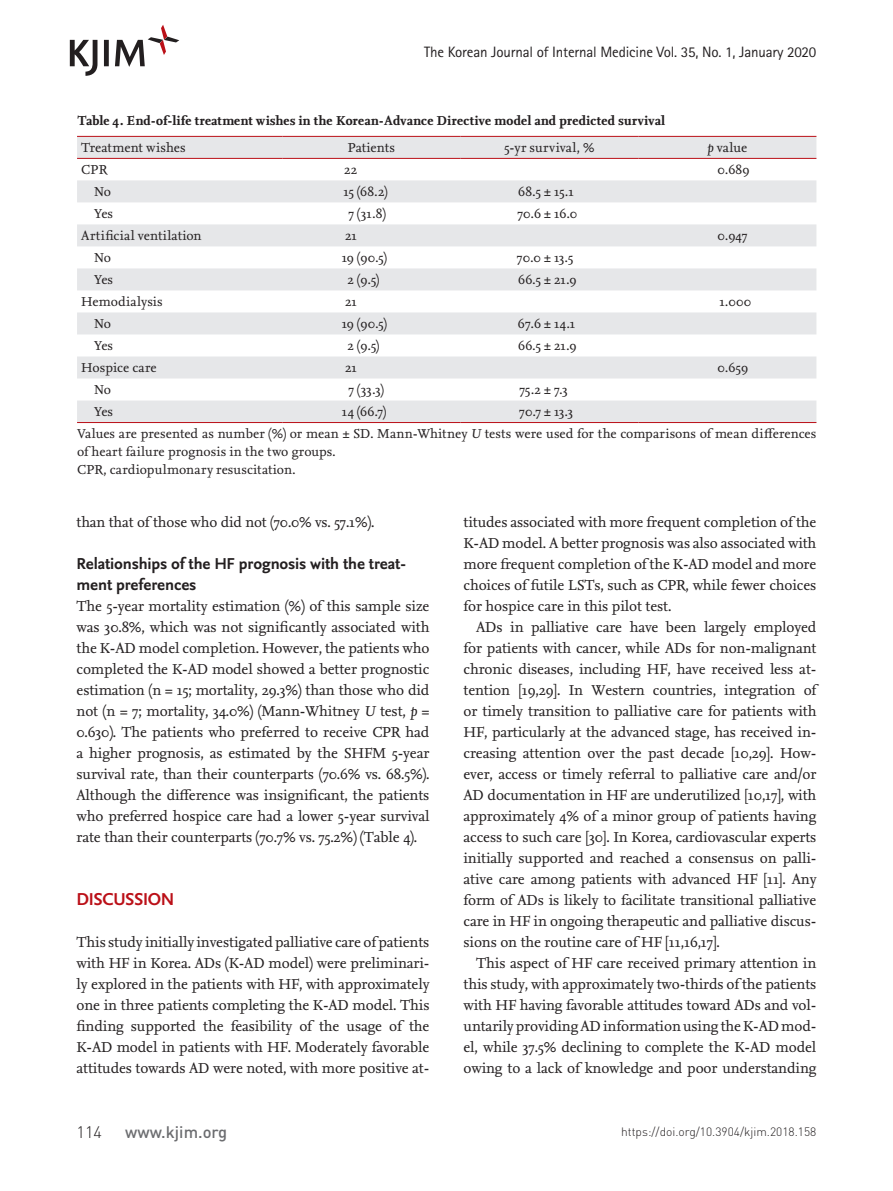
<style>
.page{position:relative;width:893px;height:1191px;background:#fff}
.page>*{position:absolute;margin:0;border:0;box-sizing:border-box;transform-origin:0 0}
.제목1{font:700 18px "Nexus Sans";letter-spacing:-.015em;color:#bb1018}
.제목2{font:700 16.5px/21px "Nexus Sans";letter-spacing:-.01em;color:#231f20}
.t1{font:500 16.5px "DIN Pro";color:#6c6d70}
.t2{font:300 16.5px "DIN Pro";color:#231f20}
.본문첫단락{font:15px/21px "Nexus Serif";letter-spacing:-.01em;color:#231f20;text-align:justify}
.들였쓰기_본문{font:15px/21px "Nexus Serif";letter-spacing:-.01em;color:#231f20;text-align:justify}
.t3{font:15px "Rotis Sans Serif Std";letter-spacing:-.01em;color:#231f20}
.테이블{font:13.5px/18px "Nexus Serif";letter-spacing:.005em;color:#231f20}
.테이블제목{font:700 13.5px "Nexus Serif";color:#231f20}
.테이블_2단계{font:13.5px "Nexus Serif";letter-spacing:-.01em;color:#231f20}
.테이블-2{font:13.5px "Nexus Serif";letter-spacing:.025em;color:#231f20}
.t4{font:300 12px "DIN Pro";color:#231f20}
.s1{font-style:italic}
</style>
<div class="page">
<svg style="left:70px;top:25px;width:109px;height:51px"></svg>
<svg style="left:77px;top:137px;width:739px;height:285px;fill:#e6e7e9"></svg>
<hr style="left:77px;top:136px;width:205px;height:1px;background:#bb1018">
<hr style="left:282px;top:136px;width:178px;height:1px;background:#bb1018">
<hr style="left:460px;top:136px;width:178px;height:1px;background:#bb1018">
<hr style="left:638px;top:136px;width:178px;height:1px;background:#bb1018">
<hr style="left:77px;top:158px;width:205px;height:1px;background:#bb1018">
<hr style="left:282px;top:158px;width:178px;height:1px;background:#bb1018">
<hr style="left:460px;top:158px;width:178px;height:1px;background:#bb1018">
<hr style="left:638px;top:158px;width:178px;height:1px;background:#bb1018">
<hr style="left:77px;top:422px;width:205px;height:1px;background:#bb1018">
<hr style="left:282px;top:422px;width:178px;height:1px;background:#bb1018">
<hr style="left:460px;top:422px;width:178px;height:1px;background:#bb1018">
<hr style="left:638px;top:422px;width:178px;height:1px;background:#bb1018">
<p class="t3" style="left:424px;top:43px;width:394px">The Korean Journal of Internal Medicine Vol. 35, No. 1, January 2020</p>
<p class="테이블제목" style="left:77px;top:112px;width:590px">Table 4. End-of-life treatment wishes in the Korean-Advance Directive model and predicted survival</p>
<p class="테이블" style="left:81px;top:138px;width:106px">Treatment wishes</p>
<p class="테이블" style="left:348px;top:138px;width:49px">Patients</p>
<p class="테이블-2" style="left:504px;top:139px;width:91px">5-yr survival, %</p>
<p class="테이블" style="left:708px;top:138px;width:41px"><span class="s1">p</span> value</p>
<p class="테이블" style="left:81px;top:160px;width:28px">CPR</p>
<p class="테이블" style="left:344px;top:160px;width:15px">22</p>
<p class="테이블" style="left:717px;top:160px;width:34px">0.689</p>
<p class="테이블_2단계" style="left:94px;top:183px;width:19px">No</p>
<p class="테이블" style="left:343px;top:182px;width:46px">15 (68.2)</p>
<p class="테이블" style="left:518px;top:182px;width:57px">68.5 ± 15.1</p>
<p class="테이블_2단계" style="left:94px;top:205px;width:21px">Yes</p>
<p class="테이블" style="left:348px;top:204px;width:39px">7 (31.8)</p>
<p class="테이블" style="left:517px;top:204px;width:61px">70.6 ± 16.0</p>
<p class="테이블" style="left:81px;top:226px;width:122px">Artificial ventilation</p>
<p class="테이블" style="left:345px;top:226px;width:14px">21</p>
<p class="테이블" style="left:717px;top:226px;width:32px">0.947</p>
<p class="테이블_2단계" style="left:94px;top:249px;width:19px">No</p>
<p class="테이블" style="left:342px;top:248px;width:47px">19 (90.5)</p>
<p class="테이블" style="left:517px;top:248px;width:58px">70.0 ± 13.5</p>
<p class="테이블_2단계" style="left:94px;top:271px;width:21px">Yes</p>
<p class="테이블" style="left:348px;top:270px;width:33px">2 (9.5)</p>
<p class="테이블" style="left:518px;top:270px;width:60px">66.5 ± 21.9</p>
<p class="테이블" style="left:81px;top:292px;width:83px">Hemodialysis</p>
<p class="테이블" style="left:345px;top:292px;width:14px">21</p>
<p class="테이블" style="left:719px;top:292px;width:33px">1.000</p>
<p class="테이블_2단계" style="left:94px;top:315px;width:19px">No</p>
<p class="테이블" style="left:342px;top:314px;width:47px">19 (90.5)</p>
<p class="테이블" style="left:518px;top:314px;width:59px">67.6 ± 14.1</p>
<p class="테이블_2단계" style="left:94px;top:337px;width:21px">Yes</p>
<p class="테이블" style="left:348px;top:336px;width:33px">2 (9.5)</p>
<p class="테이블" style="left:518px;top:336px;width:60px">66.5 ± 21.9</p>
<p class="테이블" style="left:81px;top:358px;width:77px">Hospice care</p>
<p class="테이블" style="left:345px;top:358px;width:14px">21</p>
<p class="테이블" style="left:717px;top:358px;width:32px">0.659</p>
<p class="테이블_2단계" style="left:94px;top:381px;width:19px">No</p>
<p class="테이블" style="left:348px;top:380px;width:37px">7 (33.3)</p>
<p class="테이블" style="left:519px;top:380px;width:50px">75.2 ± 7.3</p>
<p class="테이블" style="left:94px;top:402px;width:21px">Yes</p>
<p class="테이블" style="left:342px;top:402px;width:46px">14 (66.7)</p>
<p class="테이블" style="left:519px;top:402px;width:56px">70.7 ± 13.3</p>
<p class="테이블" style="left:77px;top:425px;width:741px">Values are presented as number (%) or mean ± SD. Mann-Whitney <span class="s1">U</span> tests were used for the comparisons of mean differences of heart failure prognosis in the two groups.</p>
<p class="테이블" style="left:77px;top:461px;width:220px">CPR, cardiopulmonary resuscitation.</p>
<p class="본문첫단락" style="left:77px;top:511px;width:299px">than that of those who did not (70.0% vs. 57.1%).</p>
<p class="제목2" style="left:77px;top:552px;width:331px">Relationships of the HF prognosis with the treat&shy;ment preferences</p>
<p class="본문첫단락" style="left:77px;top:595px;width:354px">The 5-year mortality estimation (%) of this sample size was 30.8%, which was not significantly associated with the K-AD model completion. However, the patients who completed the K-AD model showed a better prognostic estimation (n = 15; mortality, 29.3%) than those who did not (n = 7; mortality, 34.0%) (Mann-Whitney <span class="s1">U</span> test, <span class="s1">p</span> = 0.630). The patients who preferred to receive CPR had a higher prognosis, as estimated by the SHFM 5-year survival rate, than their counterparts (70.6% vs. 68.5%).<br>Although the difference was insignificant, the patients who preferred hospice care had a lower 5-year survival rate than their counterparts (70.7% vs. 75.2%) (Table 4).</p>
<p class="제목1" style="left:77px;top:887px;width:99px">DISCUSSION</p>
<p class="본문첫단락" style="left:77px;top:931px;width:354px">This study initially investigated palliative care of patients with HF in Korea. ADs (K-AD model) were preliminari&shy;ly explored in the patients with HF, with approximately one in three patients completing the K-AD model. This finding supported the feasibility of the usage of the K-AD model in patients with HF. Moderately favorable attitudes towards AD were noted, with more positive at-</p>
<p class="본문첫단락" style="left:463px;top:511px;width:354px">titudes associated with more frequent completion of the K-AD model. A better prognosis was also associated with more frequent completion of the K-AD model and more choices of futile LSTs, such as CPR, while fewer choices for hospice care in this pilot test.</p>
<p class="들였쓰기_본문" style="left:463px;top:616px;width:354px;text-indent:13px">ADs in palliative care have been largely employed for patients with cancer, while ADs for non-malignant chronic diseases, including HF, have received less at&shy;tention [19,29]. In Western countries, integration of or timely transition to palliative care for patients with HF, particularly at the advanced stage, has received in&shy;creasing attention over the past decade [10,29]. How&shy;ever, access or timely referral to palliative care and/or AD documentation in HF are underutilized [10,17], with approximately 4% of a minor group of patients having access to such care [30]. In Korea, cardiovascular experts initially supported and reached a consensus on palli&shy;ative care among patients with advanced HF [11]. Any form of ADs is likely to facilitate transitional palliative care in HF in ongoing therapeutic and palliative discus&shy;sions on the routine care of HF [11,16,17].</p>
<p class="들였쓰기_본문" style="left:463px;top:952px;width:354px;text-indent:13px">This aspect of HF care received primary attention in this study, with approximately two-thirds of the patients with HF having favorable attitudes toward ADs and vol&shy;untarily providing AD information using the K-AD mod&shy;el, while 37.5% declining to complete the K-AD model owing to a lack of knowledge and poor understanding</p>
<p class="t2" style="left:77px;top:1120px;width:27px">114</p>
<p class="t1" style="left:125px;top:1120px;width:104px">www.kjim.org</p>
<p class="t4" style="left:621px;top:1123px;width:197px">https://doi.org/10.3904/kjim.2018.158</p>
</div>
